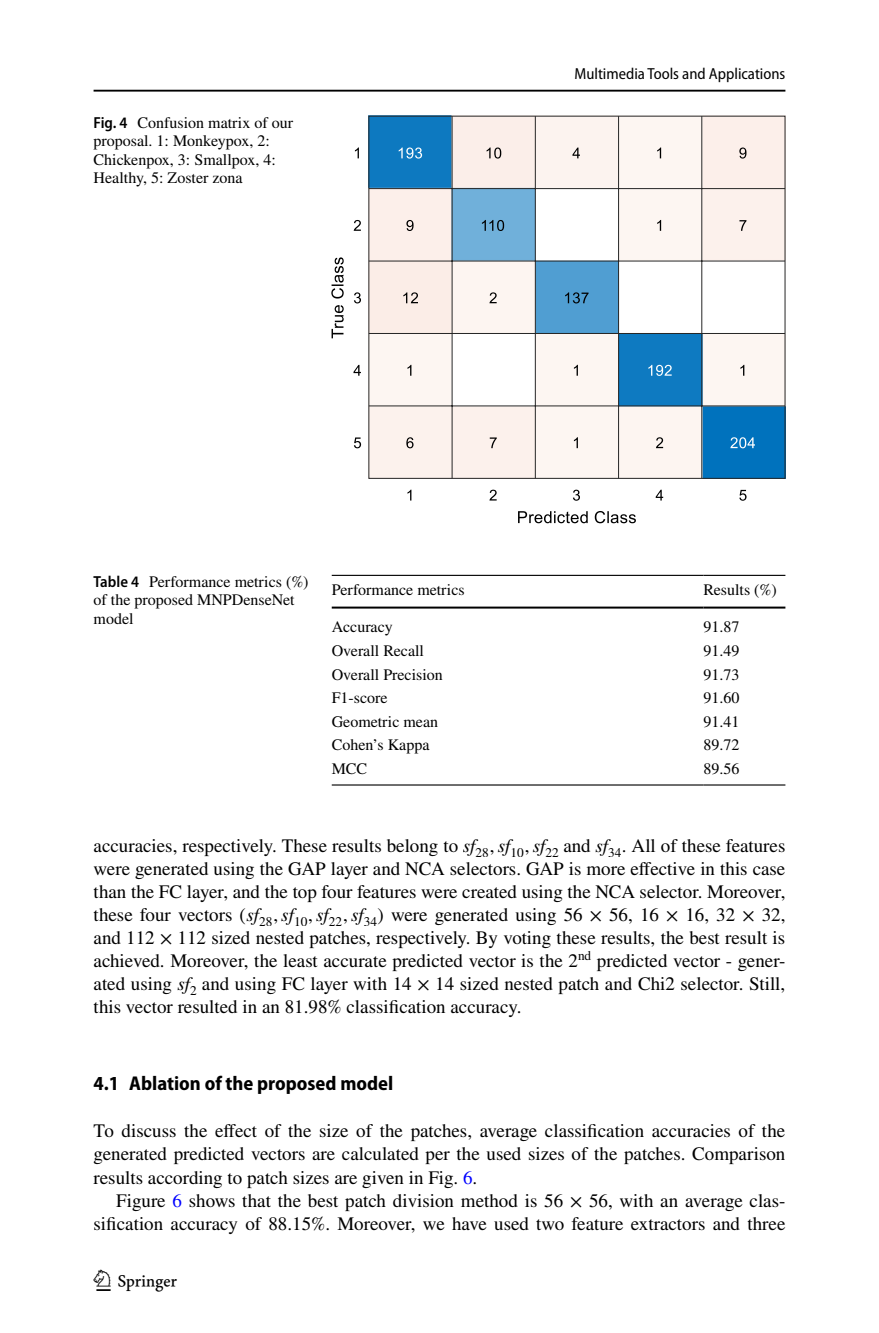
<style>
.page{position:relative;width:879px;height:1333px;background:#fff}
.page>*{position:absolute;margin:0;border:0;box-sizing:border-box;transform-origin:0 0}
.t1{font:30px "Springnew Regular 4";color:#000}
.t2{font:700 semi-condensed 20px "Myriad Pro";color:#000}
.t3{font:19px/23px "STIX";color:#000;text-align:justify}
.t4{font:16px/18.4px "STIX";color:#000}
.t5{font:semi-condensed 16px "Myriad Pro";color:#000}
.s1{font-family:"Myriad Pro";font-weight:600;font-stretch:semi-condensed}
.s2{font-family:"STIX General Italic 45"}
.s3{font-family:"STIX General Regular 29"}
.s4{font-family:"STIX General Italic 46"}
.s5{font-family:"STIX General Italic 47"}
.s6{font-family:"STIX General Regular 31"}
.s7{font-family:"STIX General Italic 48"}
.s8{color:#00f}
</style>
<div class="page">
<hr style="left:94px;top:90px;width:691px;height:2px;background:#000">
<img style="left:370px;top:118px;width:413px;height:359px">
<svg style="left:407px;top:489px;width:4px;height:11px"></svg>
<svg style="left:489px;top:489px;width:8px;height:11px"></svg>
<svg style="left:573px;top:489px;width:7px;height:11px"></svg>
<svg style="left:656px;top:489px;width:7px;height:11px"></svg>
<svg style="left:739px;top:490px;width:7px;height:10px"></svg>
<svg style="left:518px;top:511px;width:118px;height:12px"></svg>
<svg style="left:355px;top:147px;width:4px;height:11px"></svg>
<svg style="left:354px;top:220px;width:7px;height:11px"></svg>
<svg style="left:354px;top:292px;width:7px;height:11px"></svg>
<svg style="left:353px;top:365px;width:8px;height:11px"></svg>
<svg style="left:354px;top:437px;width:7px;height:11px"></svg>
<svg style="left:331px;top:257px;width:13px;height:81px"></svg>
<hr style="left:452px;top:116px;width:1px;height:362px;background:#262626">
<hr style="left:535px;top:116px;width:1px;height:362px;background:#262626">
<hr style="left:618px;top:116px;width:1px;height:362px;background:#262626">
<hr style="left:701px;top:116px;width:1px;height:362px;background:#262626">
<hr style="left:369px;top:188px;width:416px;height:1px;background:#262626">
<hr style="left:369px;top:261px;width:416px;height:1px;background:#262626">
<hr style="left:369px;top:333px;width:416px;height:1px;background:#262626">
<hr style="left:369px;top:405px;width:416px;height:1px;background:#262626">
<div style="left:368px;top:116px;width:417px;height:363px;border:1px solid #262626"></div>
<svg style="left:406px;top:220px;width:7px;height:11px"></svg>
<svg style="left:403px;top:292px;width:15px;height:11px"></svg>
<svg style="left:407px;top:365px;width:4px;height:11px"></svg>
<svg style="left:406px;top:437px;width:7px;height:11px"></svg>
<svg style="left:486px;top:147px;width:15px;height:11px"></svg>
<svg style="left:482px;top:220px;width:22px;height:11px"></svg>
<svg style="left:489px;top:292px;width:8px;height:11px"></svg>
<svg style="left:490px;top:437px;width:7px;height:11px"></svg>
<svg style="left:572px;top:147px;width:8px;height:11px"></svg>
<svg style="left:565px;top:292px;width:23px;height:11px"></svg>
<svg style="left:574px;top:365px;width:4px;height:11px"></svg>
<svg style="left:574px;top:437px;width:4px;height:11px"></svg>
<svg style="left:657px;top:147px;width:4px;height:11px"></svg>
<svg style="left:657px;top:220px;width:4px;height:11px"></svg>
<svg style="left:656px;top:437px;width:7px;height:11px"></svg>
<svg style="left:739px;top:147px;width:7px;height:11px"></svg>
<svg style="left:739px;top:220px;width:7px;height:11px"></svg>
<svg style="left:740px;top:365px;width:4px;height:11px"></svg>
<svg style="left:399px;top:147px;width:23px;height:11px"></svg>
<svg style="left:648px;top:365px;width:23px;height:11px"></svg>
<svg style="left:730px;top:437px;width:25px;height:11px"></svg>
<hr style="left:332px;top:574px;width:371px;height:2px;background:#000">
<hr style="left:332px;top:606px;width:371px;height:2px;background:#000">
<hr style="left:703px;top:574px;width:82px;height:2px;background:#000">
<hr style="left:703px;top:606px;width:82px;height:2px;background:#000">
<hr style="left:332px;top:784px;width:371px;height:1px;background:#000">
<hr style="left:703px;top:784px;width:82px;height:1px;background:#000">
<p class="t4" style="left:94px;top:114px;width:201px"><span class="s1">Fig. 4</span> Confusion matrix of our proposal. 1: Monkeypox, 2:<br>Chickenpox, 3: Smallpox, 4:<br>Healthy, 5: Zoster zona</p>
<p class="t5" style="left:574px;top:65px;width:212px">Multimedia Tools and Applications</p>
<p class="t4" style="left:94px;top:573px;width:217px"><span class="s1">Table 4</span> Performance metrics (%) of the proposed MNPDenseNet model</p>
<p class="t4" style="left:332px;top:581px;width:134px">Performance metrics</p>
<p class="t4" style="left:703px;top:581px;width:75px">Results (%)</p>
<p class="t4" style="left:332px;top:618px;width:63px">Accuracy</p>
<p class="t4" style="left:703px;top:618px;width:37px">91.87</p>
<p class="t4" style="left:332px;top:642px;width:94px">Overall Recall</p>
<p class="t4" style="left:703px;top:642px;width:37px">91.49</p>
<p class="t4" style="left:332px;top:666px;width:113px">Overall Precision</p>
<p class="t4" style="left:703px;top:666px;width:37px">91.73</p>
<p class="t4" style="left:332px;top:689px;width:57px">F1-score</p>
<p class="t4" style="left:703px;top:689px;width:37px">91.60</p>
<p class="t4" style="left:332px;top:713px;width:108px">Geometric mean</p>
<p class="t4" style="left:703px;top:713px;width:37px">91.41</p>
<p class="t4" style="left:332px;top:736px;width:99px">Cohen’s Kappa</p>
<p class="t4" style="left:703px;top:736px;width:37px">89.72</p>
<p class="t4" style="left:332px;top:760px;width:37px">MCC</p>
<p class="t4" style="left:703px;top:760px;width:37px">89.56</p>
<p class="t3" style="left:94px;top:835px;width:693px">accuracies, respectively. These results belong to <span class="s2">sf</span><sub>28</sub><span class="s3">,</span> <span class="s2">sf</span><sub>10</sub><span class="s3">,</span> <span class="s2">sf</span><sub>22</sub> and <span class="s4">sf</span><sub>34</sub>. All of these features were generated using the GAP layer and NCA selectors. GAP is more effective in this case than the FC layer, and the top four features were created using the NCA selector. Moreover, these four vectors (<span class="s5">sf</span><sub>28</sub><span class="s6">,</span> <span class="s5">sf</span><sub>10</sub><span class="s6">,</span> <span class="s5">sf</span><sub>22</sub><span class="s6">,</span> <span class="s5">sf</span><sub>34</sub>) were generated using 56 × 56, 16 × 16, 32 × 32, and 112 × 112 sized nested patches, respectively. By voting these results, the best result is achieved. Moreover, the least accurate predicted vector is the 2<sup>nd</sup> predicted vector - gener&shy;ated using <span class="s7">sf</span><sub>2</sub> and using FC layer with 14 × 14 sized nested patch and Chi2 selector. Still, this vector resulted in an 81.98% classification accuracy.</p>
<p class="t2" style="left:94px;top:1072px;width:301px">4.1 Ablation of the proposed model</p>
<p class="t3" style="left:94px;top:1120px;width:693px">To discuss the effect of the size of the patches, average classification accuracies of the generated predicted vectors are calculated per the used sizes of the patches. Comparison results according to patch sizes are given in Fig. <span class="s8">6</span>.</p>
<p class="t3" style="left:94px;top:1189px;width:693px;text-align:right">Figure <span class="s8">6</span> shows that the best patch division method is 56 × 56, with an average clas&shy;sification accuracy of 88.15%. Moreover, we have used two feature extractors and three</p>
<h1 class="t1" style="left:96px;top:1269px;width:83px">1 3</h1>
</div>
